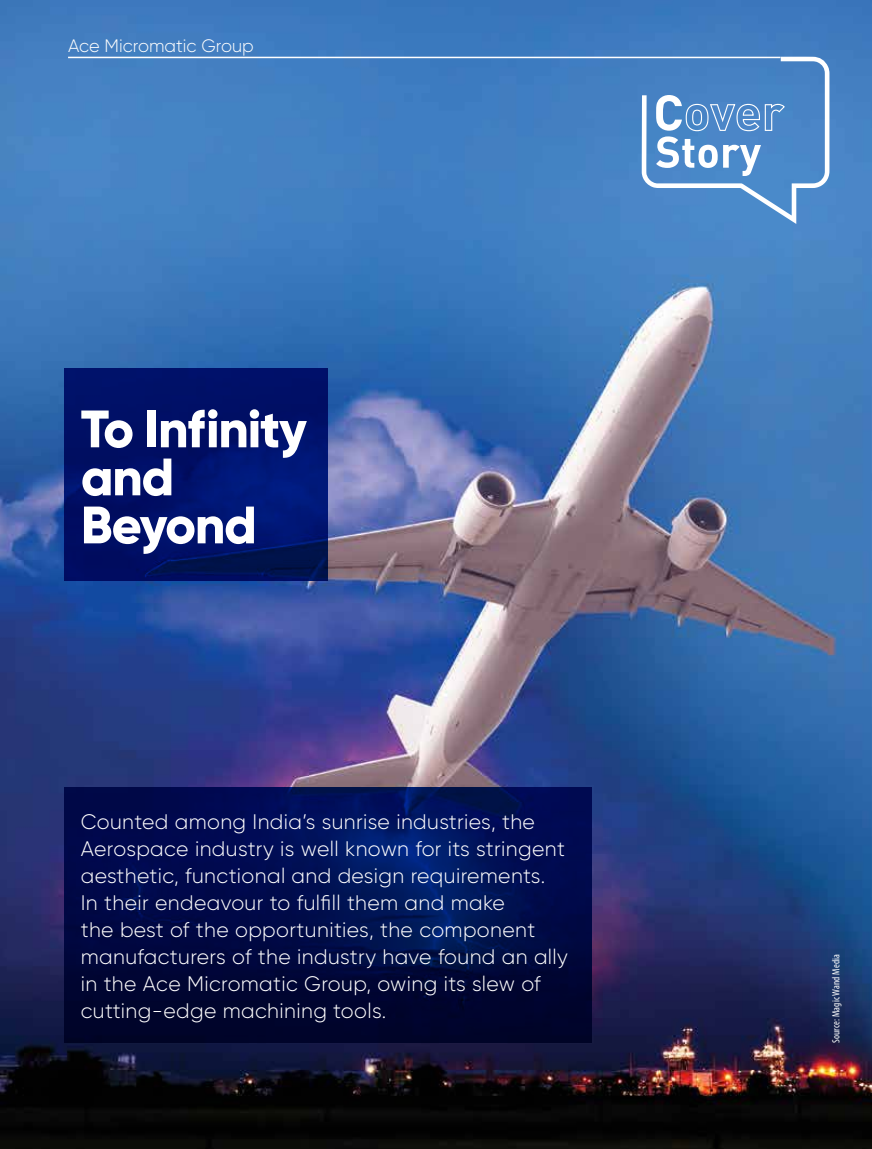
<style>
.page{position:relative;width:872px;height:1149px;background:#fff}
.page>*{position:absolute;margin:0;border:0;box-sizing:border-box;transform-origin:0 0}
.t1{font:800 52.5px/48px "Gilroy";letter-spacing:-.025em;color:#fff}
.t2{font:300 21px/27px "Gilroy";letter-spacing:.02em;color:#fff}
.t3{font:300 18px "Gilroy";color:#fff}
.t4{font:condensed 10.5px "Myriad Pro";letter-spacing:.01em;color:#fff}
</style>
<div class="page">
<img style="left:0;top:0;width:872px;height:1148px">
<svg style="left:641px;top:57px;width:188px;height:167px;background:#6296ce"></svg>
<hr style="left:68px;top:57px;width:712px;height:1px;background:#fff">
<svg style="left:64px;top:368px;width:263px;height:212px;background:#001168"></svg>
<svg style="left:64px;top:787px;width:527px;height:255px;background:#000b46"></svg>
<p class="t3" style="left:68px;top:34px;width:187px">Ace Micromatic Group</p>
<h1 class="t1" style="left:81px;top:404px;width:227px">To Infinity and<br>Beyond</h1>
<p class="t2" style="left:81px;top:807px;width:489px">Counted among India’s sunrise industries, the Aerospace industry is well known for its stringent aesthetic, functional and design requirements.<br>In their endeavour to fulfill them and make<br>the best of the opportunities, the component manufacturers of the industry have found an ally in the Ace Micromatic Group, owing its slew of cutting-edge machining tools.</p>
<p class="t4" style="left:829px;top:1042px;width:90px;rotate:-90deg">Source: Magic Wand Media</p>
</div>
